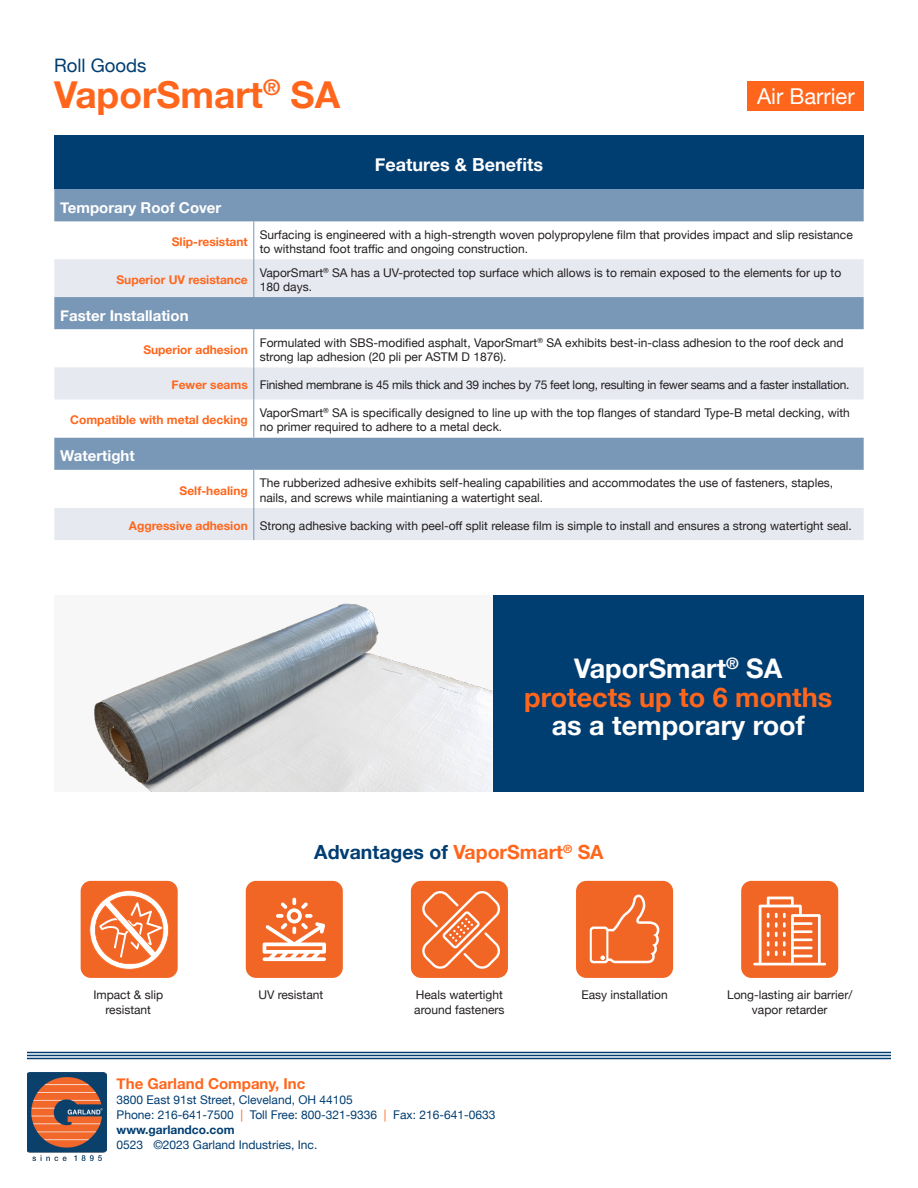
<style>
.page{position:relative;width:918px;height:1188px;background:#fff}
.page>*{position:absolute;margin:0;border:0;box-sizing:border-box;transform-origin:0 0}
.t1{font:700 37.2px "Helvetica Neue";color:#ff661c}
.t2{font:700 27px/28.5px "Helvetica Neue";color:#ff661c;text-align:center}
.t3{font:700 27px "Helvetica Neue";color:#fff}
.t4{font:21.9px "Helvetica Neue";color:#fff}
.t5{font:700 19.5px "Helvetica Neue";color:#003d71}
.t6{font:18.6px "Helvetica Neue";color:#003d71}
.t7{font:700 18px "Helvetica Neue";color:#fff}
.t8{font:700 15px "Helvetica Neue";color:#fff}
.t9{font:700 15px "Helvetica Neue";color:#ff661c}
.t10{font:12px/14.4px "Helvetica Neue";color:#231f20}
.t11{font:12px/15px "Helvetica Neue";color:#003d71}
.t12{font:700 12px "Helvetica Neue";color:#ff661c}
.t13{font:12px "Helvetica Neue";letter-spacing:-.02em;color:#231f20}
.s1{color:#fff}
.s2{color:#ff661c}
.s3{font-weight:700}
</style>
<div class="page">
<img style="left:27px;top:1073px;width:80px;height:88px">
<hr style="left:27px;top:1058px;width:864px;height:1px;background:#003d71">
<hr style="left:27px;top:1055px;width:864px;height:1px;background:#003d71">
<hr style="left:27px;top:1052px;width:864px;height:1px;background:#003d71">
<div style="left:747px;top:82px;width:117px;height:29px;background:#ff661c"></div>
<div style="left:54px;top:135px;width:810px;height:54px;background:#003d71"></div>
<svg style="left:54px;top:189px;width:810px;height:70px"></svg>
<svg style="left:54px;top:259px;width:810px;height:281px;background:#c3cfdd"></svg>
<svg style="left:54px;top:329px;width:810px;height:179px"></svg>
<hr style="left:254px;top:221px;width:1px;height:38px;background:#7997b6">
<hr style="left:254px;top:259px;width:1px;height:38px;background:#7997b6">
<hr style="left:254px;top:297px;width:1px;height:32px;background:#7997b6">
<hr style="left:254px;top:329px;width:1px;height:38px;background:#7997b6">
<hr style="left:254px;top:367px;width:1px;height:33px;background:#7997b6">
<hr style="left:254px;top:400px;width:1px;height:37px;background:#7997b6">
<hr style="left:254px;top:470px;width:1px;height:38px;background:#7997b6">
<hr style="left:254px;top:508px;width:1px;height:32px;background:#7997b6">
<div style="left:81px;top:881px;width:97px;height:97px;background:#f26625;border-radius:10px"></div>
<svg style="left:89px;top:890px;width:80px;height:80px"></svg>
<div style="left:246px;top:881px;width:97px;height:97px;background:#f26625;border-radius:10px"></div>
<svg style="left:263px;top:898px;width:63px;height:63px"></svg>
<div style="left:411px;top:881px;width:97px;height:97px;background:#f26625;border-radius:10px"></div>
<svg style="left:422px;top:891px;width:78px;height:78px"></svg>
<div style="left:576px;top:881px;width:97px;height:97px;background:#f26625;border-radius:10px"></div>
<svg style="left:590px;top:895px;width:69px;height:68px"></svg>
<div style="left:741px;top:881px;width:97px;height:97px;background:#f26625;border-radius:10px"></div>
<svg style="left:753px;top:897px;width:73px;height:68px"></svg>
<div style="left:492px;top:595px;width:372px;height:197px;background:#003d71"></div>
<img style="left:94px;top:603px;width:398px;height:189px">
<p class="t6" style="left:54px;top:52px;width:94px">Roll Goods</p>
<p class="t1" style="left:54px;top:65px;width:288px">VaporSmart<sup>®</sup> SA</p>
<p class="t7" style="left:375px;top:150px;width:170px">Features &amp; Benefits</p>
<p class="t4" style="left:757px;top:81px;width:99px">Air Barrier</p>
<p class="t8" style="left:60px;top:195px;width:163px">Temporary Roof Cover</p>
<p class="t12" style="left:172px;top:232px;width:77px">Slip-resistant</p>
<p class="t10" style="left:260px;top:228px;width:594px">Surfacing is engineered with a high-strength woven polypropylene film that provides impact and slip resistance to withstand foot traffic and ongoing construction.</p>
<p class="t12" style="left:116px;top:270px;width:133px">Superior UV resistance</p>
<p class="t10" style="left:260px;top:266px;width:583px">VaporSmart<sup>®</sup> SA has a UV-protected top surface which allows is to remain exposed to the elements for up to<br>180 days.</p>
<p class="t8" style="left:60px;top:303px;width:130px">Faster Installation</p>
<p class="t12" style="left:143px;top:341px;width:106px">Superior adhesion</p>
<p class="t10" style="left:260px;top:336px;width:585px">Formulated with SBS-modified asphalt, VaporSmart<sup>®</sup> SA exhibits best-in-class adhesion to the roof deck and strong lap adhesion (20 pli per ASTM D 1876).</p>
<p class="t12" style="left:172px;top:376px;width:78px">Fewer seams</p>
<p class="t13" style="left:260px;top:376px;width:591px">Finished membrane is 45 mils thick and 39 inches by 75 feet long, resulting in fewer seams and a faster installation.</p>
<p class="t12" style="left:70px;top:411px;width:179px">Compatible with metal decking</p>
<p class="t10" style="left:260px;top:406px;width:592px">VaporSmart<sup>®</sup> SA is specifically designed to line up with the top flanges of standard Type-B metal decking, with no primer required to adhere to a metal deck.</p>
<p class="t8" style="left:60px;top:444px;width:76px">Watertight</p>
<p class="t12" style="left:180px;top:481px;width:70px">Self-healing</p>
<p class="t10" style="left:260px;top:477px;width:575px">The rubberized adhesive exhibits self-healing capabilities and accommodates the use of fasteners, staples, nails, and screws while maintianing a watertight seal.</p>
<p class="t12" style="left:129px;top:516px;width:120px">Aggressive adhesion</p>
<p class="t10" style="left:260px;top:519px;width:594px">Strong adhesive backing with peel-off split release film is simple to install and ensures a strong watertight seal.</p>
<p class="t2" style="left:524px;top:655px;width:310px"><span class="s1">VaporSmart</span><sup>®</sup> <span class="s1">SA </span>protects up to 6 months</p>
<p class="t3" style="left:552px;top:704px;width:254px">as a temporary roof</p>
<p class="t10" style="left:93px;top:988px;width:71px">Impact &amp; slip</p>
<p class="t10" style="left:106px;top:1003px;width:47px">resistant</p>
<p class="t5" style="left:314px;top:837px;width:291px">Advantages of <span class="s2">VaporSmart</span><sup>®</sup> <span class="s2">SA</span></p>
<p class="t10" style="left:258px;top:988px;width:66px">UV resistant</p>
<p class="t10" style="left:416px;top:988px;width:89px">Heals watertight</p>
<p class="t10" style="left:414px;top:1003px;width:92px">around fasteners</p>
<p class="t10" style="left:581px;top:988px;width:88px">Easy installation</p>
<p class="t10" style="left:727px;top:988px;width:127px;text-align:center">Long-lasting air barrier/ vapor retarder</p>
<p class="t9" style="left:117px;top:1072px;width:190px">The Garland Company, Inc</p>
<p class="t11" style="left:117px;top:1093px;width:380px">3800 East 91st Street, Cleveland, OH 44105<br>Phone: 216-641-7500 <span class="s2">|</span> Toll Free: 800-321-9336 <span class="s2">|</span> Fax: 216-641-0633 <span class="s3">www.garlandco.com</span></p>
<p class="t11" style="left:117px;top:1138px;width:202px">0523 ©2023 Garland Industries, Inc.</p>
</div>
